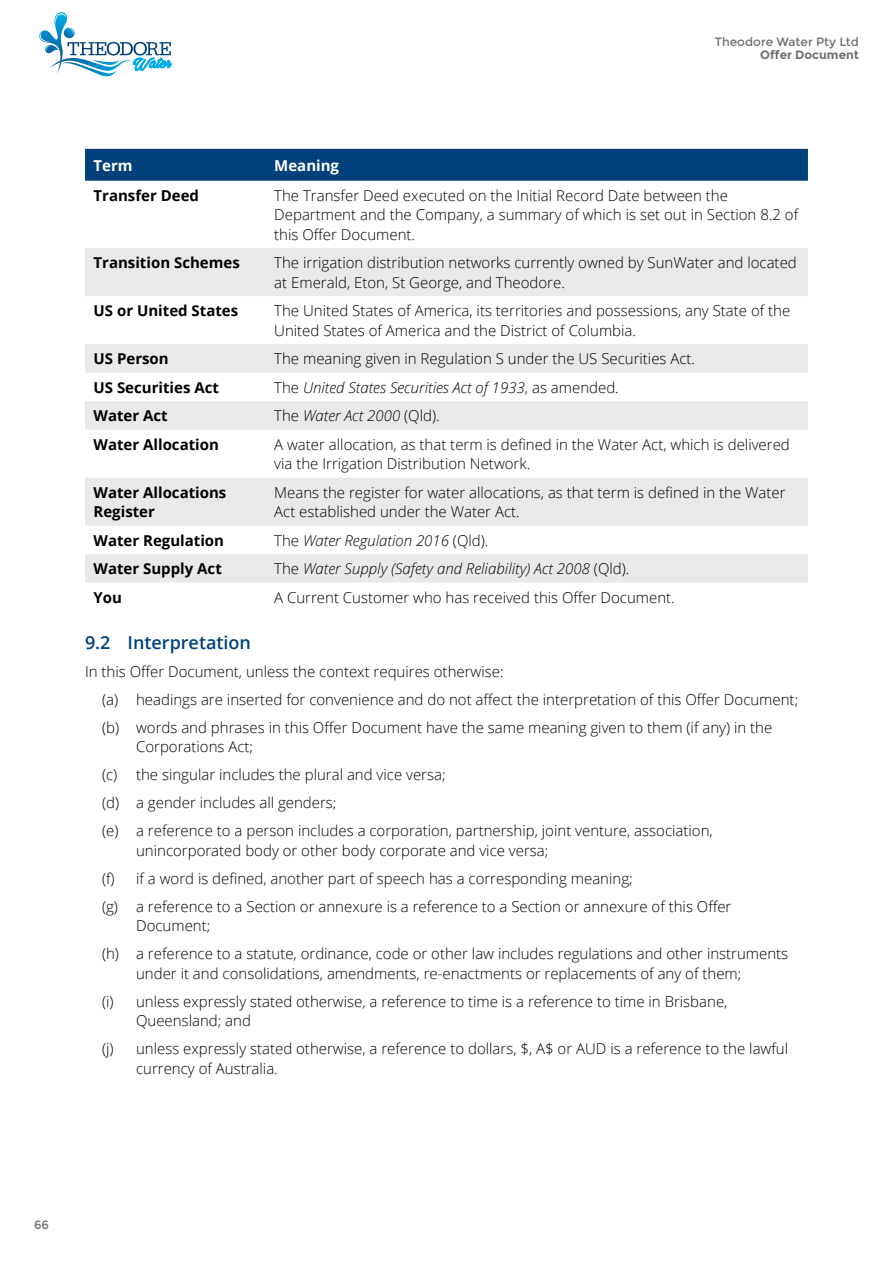
<style>
.page{position:relative;width:893px;height:1263px;background:#fff}
.page>*{position:absolute;margin:0;border:0;box-sizing:border-box;transform-origin:0 0}
.t1{font:600 18px "Open Sans";color:#00417b}
.t2{font:300 15px/28px "Open Sans";color:#000}
.t3{font:700 15px/19.5px "Open Sans";color:#000}
.t4{font:italic 300 15px "Open Sans";color:#000}
.t5{font:700 15px "Open Sans";color:#fff}
.t6{font:12px "Montserrat";color:#706f6f}
.t7{font:700 12px "Montserrat";color:#706f6f}
.s1{font-style:normal}
</style>
<div class="page">
<svg style="left:39px;top:12px;width:133px;height:65px"></svg>
<div style="left:85px;top:149px;width:723px;height:32px;background:#00417b"></div>
<svg style="left:85px;top:248px;width:723px;height:335px;fill:#e9e9e9"></svg>
<p class="t6" style="left:715px;top:34px;width:146px">Theodore Water Pty Ltd</p>
<p class="t7" style="left:760px;top:48px;width:100px">Offer Document</p>
<p class="t5" style="left:94px;top:154px;width:41px">Term</p>
<p class="t5" style="left:274px;top:154px;width:66px">Meaning</p>
<p class="t3" style="left:94px;top:185px;width:107px">Transfer Deed</p>
<p class="t2" style="left:274px;top:185px;width:525px;line-height:19.5px">The Transfer Deed executed on the Initial Record Date between the<br>Department and the Company, a summary of which is set out in Section 8.2 of this Offer Document.</p>
<p class="t3" style="left:94px;top:253px;width:148px">Transition Schemes</p>
<p class="t2" style="left:274px;top:253px;width:524px;line-height:19.5px">The irrigation distribution networks currently owned by SunWater and located at Emerald, Eton, St George, and Theodore.</p>
<p class="t3" style="left:94px;top:301px;width:146px">US or United States</p>
<p class="t2" style="left:274px;top:301px;width:518px;line-height:19.5px">The United States of America, its territories and possessions, any State of the<br>United States of America and the District of Columbia.</p>
<p class="t3" style="left:94px;top:349px;width:77px">US Person</p>
<p class="t2" style="left:274px;top:344px;width:422px">The meaning given in Regulation S under the US Securities Act.</p>
<p class="t3" style="left:94px;top:377px;width:127px">US Securities Act</p>
<p class="t4" style="left:274px;top:377px;width:346px"><span class="s1">The</span> United States Securities Act of 1933<span class="s1">, as amended.</span></p>
<p class="t3" style="left:94px;top:406px;width:76px">Water Act</p>
<p class="t4" style="left:274px;top:405px;width:167px"><span class="s1">The</span> Water Act 2000 <span class="s1">(Qld).</span></p>
<p class="t3" style="left:94px;top:434px;width:127px">Water Allocation</p>
<p class="t2" style="left:274px;top:434px;width:517px;line-height:19.5px">A water allocation, as that term is defined in the Water Act, which is delivered via the Irrigation Distribution Network.</p>
<p class="t3" style="left:94px;top:482px;width:134px">Water Allocations<br>Register</p>
<p class="t2" style="left:274px;top:482px;width:513px;line-height:19.5px">Means the register for water allocations, as that term is defined in the Water<br>Act established under the Water Act.</p>
<p class="t3" style="left:94px;top:530px;width:132px">Water Regulation</p>
<p class="t4" style="left:274px;top:530px;width:216px"><span class="s1">The</span> Water Regulation 2016 <span class="s1">(Qld).</span></p>
<p class="t3" style="left:93px;top:558px;width:130px">Water Supply Act</p>
<p class="t4" style="left:274px;top:558px;width:357px"><span class="s1">The</span> Water Supply (Safety and Reliability) Act 2008 <span class="s1">(Qld).</span></p>
<p class="t3" style="left:93px;top:587px;width:30px">You</p>
<p class="t2" style="left:274px;top:583px;width:402px">A Current Customer who has received this Offer Document.</p>
<p class="t1" style="left:85px;top:630px;width:168px">9.2 Interpretation</p>
<p class="t2" style="left:102px;top:657px;width:698px;text-indent:-17px">In this Offer Document, unless the context requires otherwise:<br>(a) headings are inserted for convenience and do not affect the interpretation of this Offer Document; (b) words and phrases in this Offer Document have the same meaning given to them (if any) in the</p>
<p class="t2" style="left:102px;top:732px;width:612px;text-indent:34px">Corporations Act;<br>(c) the singular includes the plural and vice versa;<br>(d) a gender includes all genders;<br>(e) a reference to a person includes a corporation, partnership, joint venture, association,</p>
<p class="t2" style="left:102px;top:836px;width:631px;text-indent:34px">unincorporated body or other body corporate and vice versa;<br>(f) if a word is defined, another part of speech has a corresponding meaning;<br>(g) a reference to a Section or annexure is a reference to a Section or annexure of this Offer</p>
<p class="t2" style="left:102px;top:911px;width:688px;text-indent:34px">Document;<br>(h) a reference to a statute, ordinance, code or other law includes regulations and other instruments</p>
<p class="t2" style="left:102px;top:959px;width:641px;text-indent:34px">under it and consolidations, amendments, re-enactments or replacements of any of them; (i) unless expressly stated otherwise, a reference to time is a reference to time in Brisbane,</p>
<p class="t2" style="left:102px;top:1006px;width:688px;text-indent:34px">Queensland; and<br>(j) unless expressly stated otherwise, a reference to dollars, $, A$ or AUD is a reference to the lawful</p>
<p class="t2" style="left:136px;top:1054px;width:143px">currency of Australia.</p>
<p class="t6" style="left:34px;top:1218px;width:16px">66</p>
</div>
